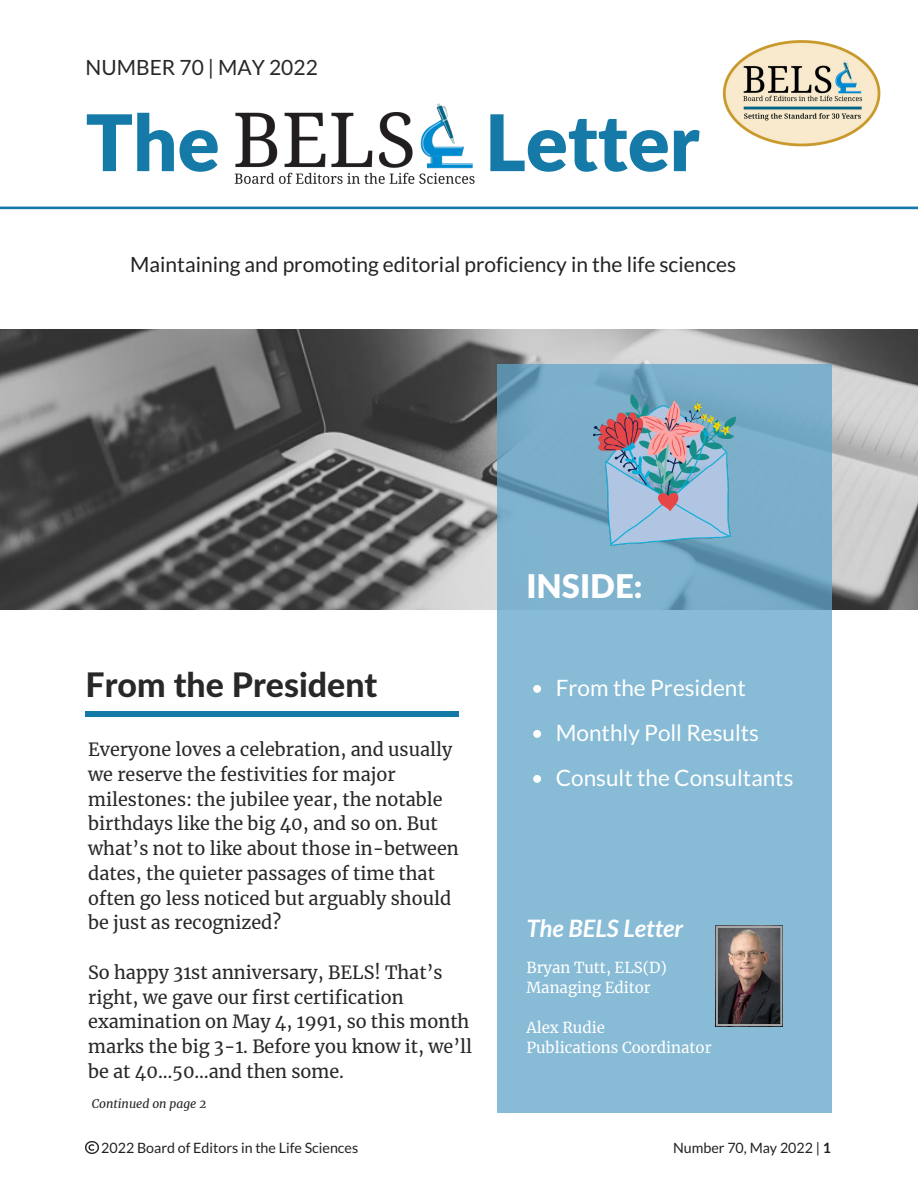
<style>
.page{position:relative;width:918px;height:1188px;background:#fff}
.page>*{position:absolute;margin:0;border:0;box-sizing:border-box;transform-origin:0 0}
.t1{font:900 78px "Lato Latin";color:#157aa8}
.t2{font:800 33.9px "Lato Latin";color:#282828}
.t3{font:900 32.7px "Lato Latin";color:#fff}
.t4{font:italic 700 24px "Lato";color:#fff}
.t5{font:22.5px "Lato";color:#fff}
.t6{font:21px "Lato";color:#222}
.t7{font:21px "Lato";color:#282828}
.t8{font:18px/24.8px "Merriweather";color:#282828}
.t9{font:15px "Merriweather";color:#fff}
.t10{font:14.25px "Lato";color:#222}
.t11{font:italic 12px "Merriweather";color:#282828}
.s1{font-weight:700}
</style>
<div class="page">
<svg style="left:0;top:206px;width:918px;height:4px;background:#65a7c5"></svg>
<img style="left:0;top:329px;width:918px;height:281px">
<svg style="left:497px;top:365px;width:334px;height:748px;background:#82b6d1"></svg>
<img style="left:234px;top:103px;width:241px;height:81px">
<svg style="left:86px;top:1141px;width:12px;height:13px"></svg>
<img style="left:722px;top:40px;width:159px;height:107px">
<div style="left:86px;top:712px;width:373px;height:5px;background:#157aa8"></div>
<svg style="left:716px;top:926px;width:66px;height:100px;background:#665b58"></svg>
<img style="left:593px;top:394px;width:142px;height:151px">
<svg style="left:533px;top:685px;width:8px;height:8px"></svg>
<svg style="left:533px;top:730px;width:8px;height:8px"></svg>
<svg style="left:533px;top:775px;width:8px;height:8px"></svg>
<p class="t7" style="left:86px;top:54px;width:234px">NUMBER 70 | MAY 2022</p>
<p class="t1" style="left:86px;top:108px;width:135px">The</p>
<p class="t1" style="left:485px;top:108px;width:216px">Letter</p>
<p class="t6" style="left:130px;top:251px;width:608px">Maintaining and promoting editorial proficiency in the life sciences</p>
<p class="t2" style="left:86px;top:670px;width:293px">From the President</p>
<p class="t8" style="left:88px;top:737px;width:372px">Everyone loves a celebration, and usually we reserve the festivities for major milestones: the jubilee year, the notable birthdays like the big 40, and so on. But what’s not to like about those in-between dates, the quieter passages of time that often go less noticed but arguably should be just as recognized?</p>
<p class="t8" style="left:88px;top:960px;width:385px">So happy 31st anniversary, BELS! That’s right, we gave our first certification examination on May 4, 1991, so this month marks the big 3-1. Before you know it, we’ll be at 40…50…and then some.</p>
<p class="t11" style="left:92px;top:1096px;width:116px">Continued on page 2</p>
<p class="t3" style="left:526px;top:571px;width:118px">INSIDE:</p>
<p class="t5" style="left:556px;top:674px;width:192px">From the President</p>
<p class="t5" style="left:556px;top:719px;width:205px">Monthly Poll Results</p>
<p class="t5" style="left:556px;top:764px;width:239px">Consult the Consultants</p>
<p class="t4" style="left:526px;top:913px;width:158px">The BELS Letter</p>
<p class="t9" style="left:526px;top:958px;width:142px">Bryan Tutt, ELS(D)</p>
<p class="t9" style="left:526px;top:978px;width:126px">Managing Editor</p>
<p class="t9" style="left:526px;top:1018px;width:80px">Alex Rudie</p>
<p class="t9" style="left:526px;top:1038px;width:187px">Publications Coordinator</p>
<p class="t10" style="left:101px;top:1139px;width:258px">2022 Board of Editors in the Life Sciences</p>
<p class="t10" style="left:673px;top:1139px;width:159px">Number 70, May 2022 | <span class="s1">1</span></p>
</div>
